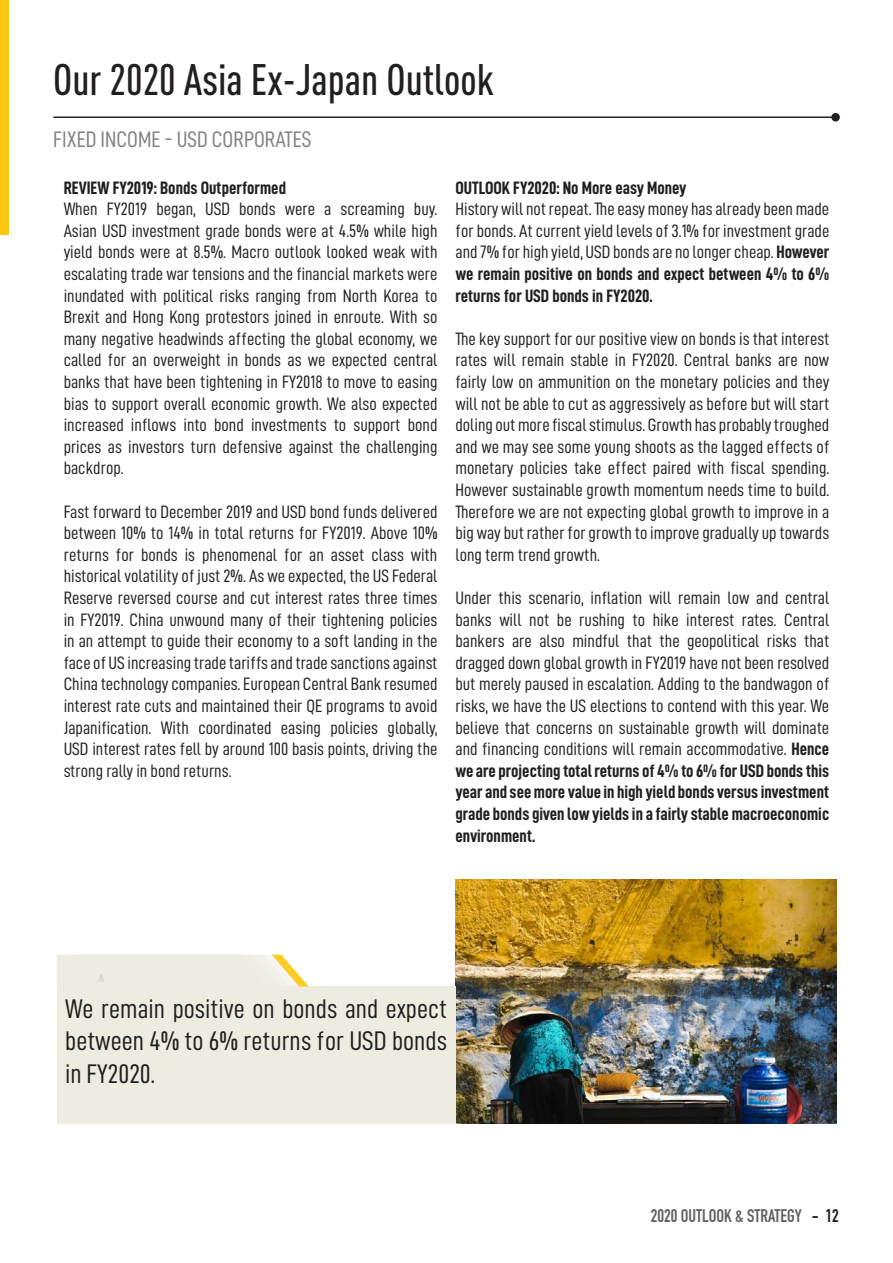
<style>
.page{position:relative;width:893px;height:1263px;background:#fff}
.page>*{position:absolute;margin:0;border:0;box-sizing:border-box;transform-origin:0 0}
.t1{font:500 43.5px "DIN Cond";color:#231f20}
.t2{font:27px/32.4px "D DIN Condensed";color:#231f20;text-align:justify}
.t3{font:22.5px "D DIN Condensed";color:#808285}
.t4{font:18px/21.6px "D DIN Condensed";color:#231f20;text-align:justify}
.t5{font:18px/21.6px "D DIN Condensed Bold";color:#231f20}
.t6{font:700 18px "DIN Condensed";color:#616164}
.s1{font-family:"D DIN Condensed Bold"}
.s2{color:#231f20}
</style>
<div class="page">
<div style="left:0;top:0;width:8px;height:234px;background:#fdc70d"></div>
<hr style="left:54px;top:116px;width:782px;height:2px;background:#231f20">
<div style="left:831px;top:113px;width:9px;height:9px;background:#231f20;border-radius:50%"></div>
<img style="left:455px;top:879px;width:381px;height:245px">
<div style="left:57px;top:986px;width:398px;height:138px;background:#eeece0"></div>
<svg style="left:57px;top:955px;width:252px;height:31px;background:#f0ecdb"></svg>
<h1 class="t1" style="left:53px;top:54px;width:442px">Our 2020 Asia Ex-Japan Outlook</h1>
<p class="t3" style="left:53px;top:127px;width:260px">FIXED INCOME - USD CORPORATES</p>
<p class="t5" style="left:64px;top:176px;width:224px">REVIEW FY2019: Bonds Outperformed</p>
<p class="t4" style="left:64px;top:198px;width:375px">When FY2019 began, USD bonds were a screaming buy.<br>Asian USD investment grade bonds were at 4.5% while high yield bonds were at 8.5%. Macro outlook looked weak with escalating trade war tensions and the financial markets were inundated with political risks ranging from North Korea to Brexit and Hong Kong protestors joined in enroute. With so many negative headwinds affecting the global economy, we called for an overweight in bonds as we expected central banks that have been tightening in FY2018 to move to easing bias to support overall economic growth. We also expected increased inflows into bond investments to support bond prices as investors turn defensive against the challenging backdrop.</p>
<p class="t4" style="left:64px;top:500px;width:375px">Fast forward to December 2019 and USD bond funds delivered between 10% to 14% in total returns for FY2019. Above 10% returns for bonds is phenomenal for an asset class with historical volatility of just 2%. As we expected, the US Federal Reserve reversed course and cut interest rates three times in FY2019. China unwound many of their tightening policies in an attempt to guide their economy to a soft landing in the face of US increasing trade tariffs and trade sanctions against China technology companies. European Central Bank resumed interest rate cuts and maintained their QE programs to avoid Japanification. With coordinated easing policies globally, USD interest rates fell by around 100 basis points, driving the strong rally in bond returns.</p>
<p class="t5" style="left:455px;top:176px;width:233px">OUTLOOK FY2020: No More easy Money</p>
<p class="t4" style="left:455px;top:198px;width:375px">History will not repeat. The easy money has already been made for bonds. At current yield levels of 3.1% for investment grade and 7% for high yield, USD bonds are no longer cheap. <span class="s1">However</span></p>
<p class="t5" style="left:455px;top:263px;width:375px">we remain positive on bonds and expect between 4% to 6% returns for USD bonds in FY2020.</p>
<p class="t4" style="left:455px;top:327px;width:375px">The key support for our positive view on bonds is that interest rates will remain stable in FY2020. Central banks are now fairly low on ammunition on the monetary policies and they will not be able to cut as aggressively as before but will start doling out more fiscal stimulus. Growth has probably troughed and we may see some young shoots as the lagged effects of monetary policies take effect paired with fiscal spending.<br>However sustainable growth momentum needs time to build.<br>Therefore we are not expecting global growth to improve in a big way but rather for growth to improve gradually up towards long term trend growth.</p>
<p class="t4" style="left:455px;top:587px;width:375px">Under this scenario, inflation will remain low and central banks will not be rushing to hike interest rates. Central bankers are also mindful that the geopolitical risks that dragged down global growth in FY2019 have not been resolved but merely paused in escalation. Adding to the bandwagon of risks, we have the US elections to contend with this year. We believe that concerns on sustainable growth will dominate and financing conditions will remain accommodative. <span class="s1">Hence</span></p>
<p class="t5" style="left:455px;top:759px;width:375px;text-align:justify">we are projecting total returns of 4% to 6% for USD bonds this year and see more value in high yield bonds versus investment grade bonds given low yields in a fairly stable macroeconomic environment.</p>
<h2 class="t2" style="left:65px;top:992px;width:383px">We remain positive on bonds and expect between 4% to 6% returns for USD bonds in FY2020.</h2>
<p class="t6" style="left:651px;top:1203px;width:190px">2020 OUTLOOK &amp; STRATEGY <span class="s2">- 12</span></p>
</div>
